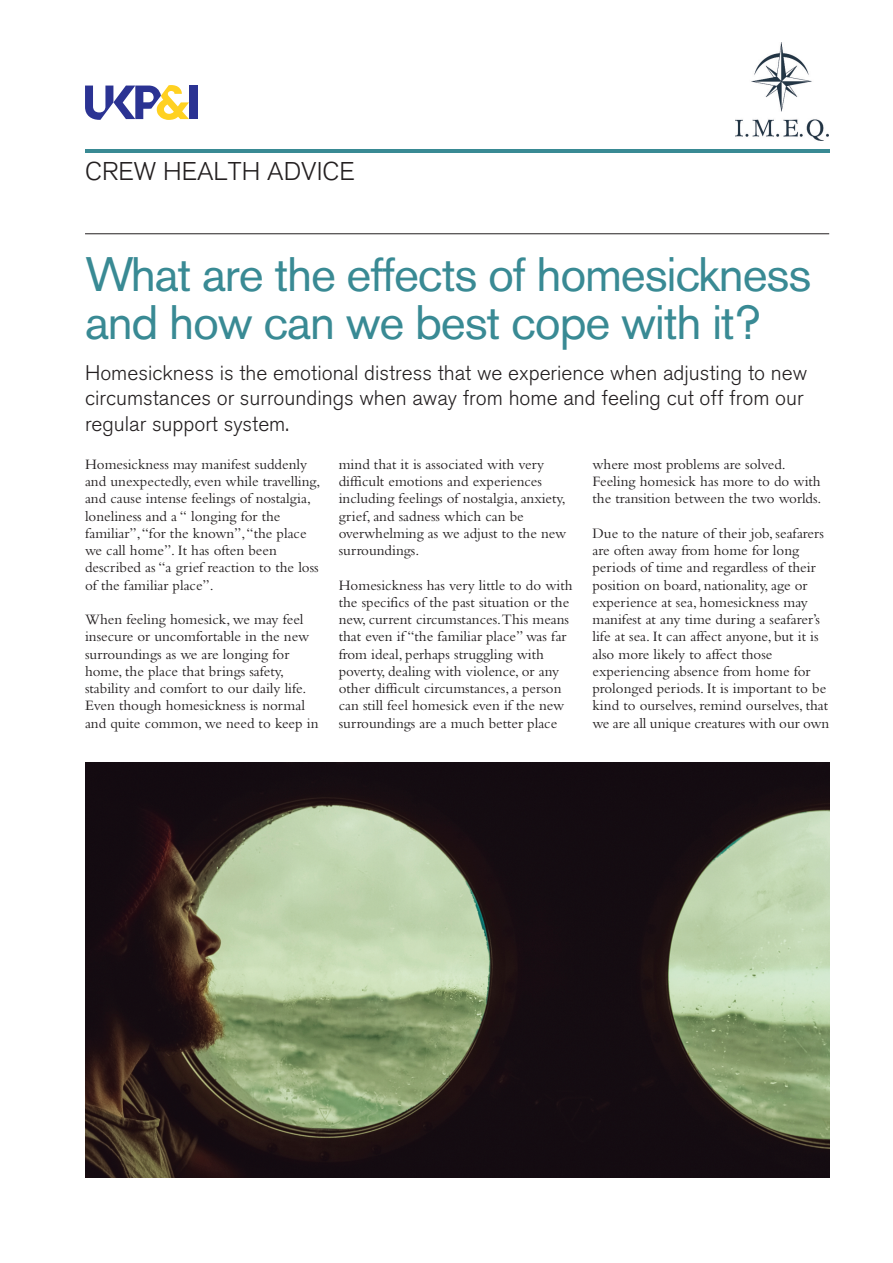
<style>
.page{position:relative;width:893px;height:1263px;background:#fff}
.page>*{position:absolute;margin:0;border:0;box-sizing:border-box;transform-origin:0 0}
.t1{font:48px/48px "Akzidenz Grotesk BE";letter-spacing:-.025em;color:#398a94}
.t2{font:300 25.5px "Akzidenz Grotesk BE";color:#231f20}
.t3{font:300 21px/25.5px "Akzidenz Grotesk BE";color:#231f20}
.t4{font:15px/17.2px "Bembo";color:#231f20}
</style>
<div class="page">
<hr style="left:85px;top:149px;width:744px;height:4px;background:#398a94">
<hr style="left:85px;top:233px;width:744px;height:1px;background:#231f20">
<div style="left:189px;top:86px;width:8px;height:33px;background:#2b3393"></div>
<svg style="left:85px;top:85px;width:104px;height:35px"></svg>
<img style="left:85px;top:763px;width:744px;height:415px">
<img style="left:736px;top:42px;width:93px;height:98px">
<h2 class="t2" style="left:85px;top:156px;width:271px">CREW HEALTH ADVICE</h2>
<h1 class="t1" style="left:85px;top:256px;width:728px">What are the effects of homesickness and how can we best cope with it?</h1>
<h3 class="t3" style="left:85px;top:360px;width:724px">Homesickness is the emotional distress that we experience when adjusting to new circumstances or surroundings when away from home and feeling cut off from our regular support system.</h3>
<p class="t4" style="left:85px;top:457px;width:237px">Homesickness may manifest suddenly and unexpectedly, even while travelling, and cause intense feelings of nostalgia, loneliness and a “ longing for the familiar”,“for the known”,“the place we call home”. It has often been described as “a grief reaction to the loss of the familiar place”.</p>
<p class="t4" style="left:85px;top:612px;width:235px">When feeling homesick, we may feel insecure or uncomfortable in the new surroundings as we are longing for home, the place that brings safety, stability and comfort to our daily life.<br>Even though homesickness is normal and quite common, we need to keep in</p>
<p class="t4" style="left:339px;top:457px;width:229px">mind that it is associated with very difficult emotions and experiences including feelings of nostalgia, anxiety, grief, and sadness which can be overwhelming as we adjust to the new surroundings.</p>
<p class="t4" style="left:339px;top:578px;width:235px">Homesickness has very little to do with the specifics of the past situation or the new, current circumstances.This means that even if “the familiar place” was far from ideal, perhaps struggling with poverty, dealing with violence, or any other difficult circumstances, a person can still feel homesick even if the new surroundings are a much better place</p>
<p class="t4" style="left:592px;top:457px;width:231px">where most problems are solved.<br>Feeling homesick has more to do with the transition between the two worlds.</p>
<p class="t4" style="left:592px;top:526px;width:238px">Due to the nature of their job, seafarers are often away from home for long periods of time and regardless of their position on board, nationality, age or experience at sea, homesickness may manifest at any time during a seafarer’s life at sea. It can affect anyone, but it is also more likely to affect those experiencing absence from home for prolonged periods. It is important to be kind to ourselves, remind ourselves, that we are all unique creatures with our own</p>
</div>
